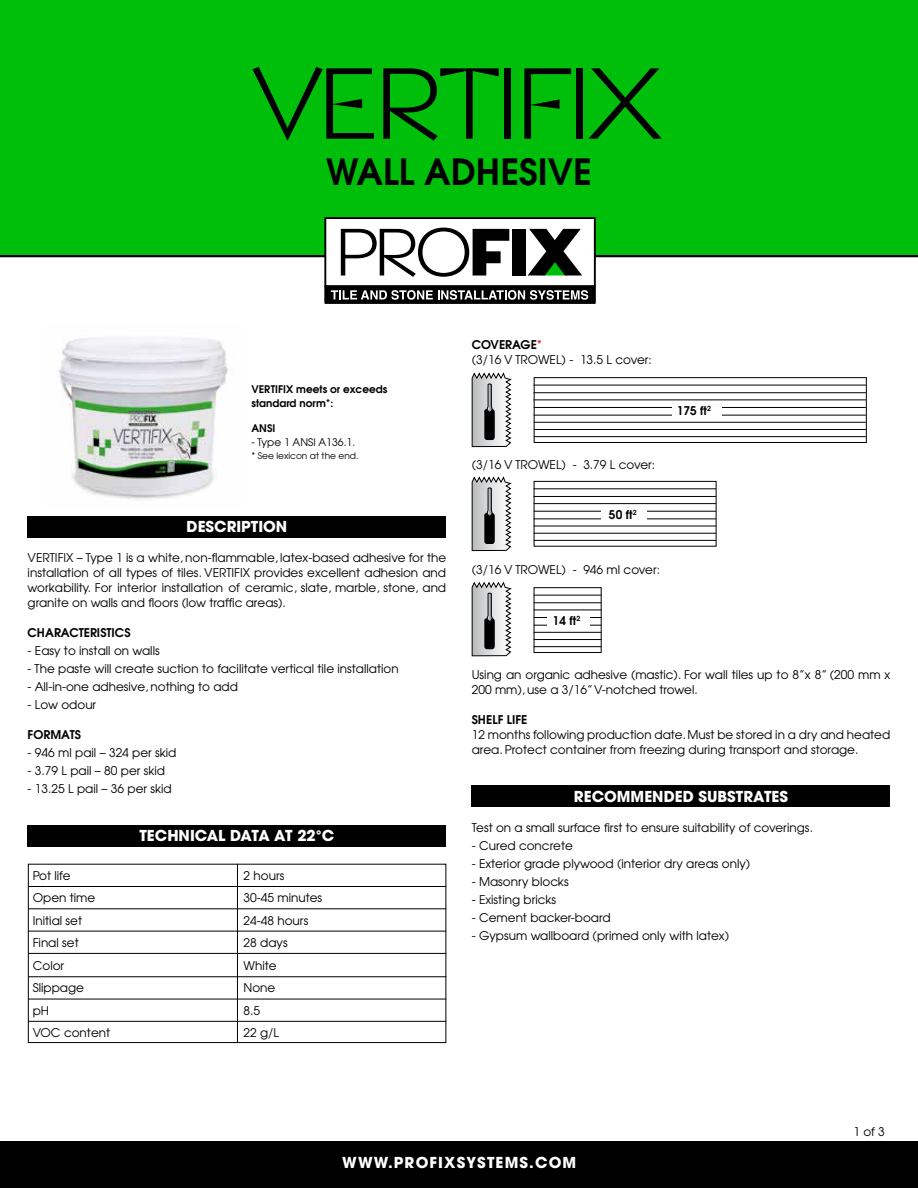
<style>
.page{position:relative;width:918px;height:1188px;background:#fff}
.page>*{position:absolute;margin:0;border:0;box-sizing:border-box;transform-origin:0 0}
.t1{font:300 97.5px "Napoli";color:#000}
.t2{font:600 36px "Avant Garde";color:#000}
.t3{font:700 15px "Avant Garde";color:#fff}
.t4{font:700 15px "Avant Garde";letter-spacing:.075em;color:#fff}
.t5{font:12px/22.5px "Avant Garde";color:#000}
.t6{font:600 12px "Avant Garde";color:#000}
.t7{font:600 10.5px/13.5px "Avant Garde";color:#000}
.t8{font:10.5px "Avant Garde";color:#000}
.t9{font:9px "Avant Garde";color:#000}
.s1{font-weight:600}
.s2{font-weight:600;color:#e31c18}
</style>
<div class="page">
<div style="left:0;top:0;width:918px;height:256px;background:#00bf0b"></div>
<hr style="left:0;top:255px;width:918px;height:2px;background:#000">
<div style="left:0;top:1141px;width:918px;height:47px;background:#000"></div>
<div style="left:325px;top:218px;width:270px;height:68px;background:#fff"></div>
<div style="left:324px;top:217px;width:272px;height:70px;border:2px solid #000"></div>
<svg style="left:341px;top:228px;width:168px;height:49px"></svg>
<div style="left:513px;top:229px;width:13px;height:47px;background:#000"></div>
<svg style="left:528px;top:229px;width:54px;height:47px"></svg>
<div style="left:325px;top:286px;width:270px;height:17px;background:#000"></div>
<div style="left:324px;top:285px;width:272px;height:19px;border:2px solid #000"></div>
<svg style="left:331px;top:290px;width:257px;height:10px"></svg>
<img style="left:58px;top:338px;width:175px;height:162px">
<div style="left:28px;top:516px;width:418px;height:22px;background:#000"></div>
<div style="left:472px;top:785px;width:418px;height:22px;background:#000"></div>
<div style="left:28px;top:825px;width:418px;height:22px;background:#000"></div>
<div style="left:28px;top:864px;width:418px;height:179px;border:1px solid #000"></div>
<hr style="left:28px;top:886px;width:418px;height:1px;background:#000">
<hr style="left:28px;top:908px;width:418px;height:1px;background:#000">
<hr style="left:28px;top:931px;width:418px;height:1px;background:#000">
<hr style="left:28px;top:953px;width:418px;height:1px;background:#000">
<hr style="left:28px;top:976px;width:418px;height:1px;background:#000">
<hr style="left:28px;top:999px;width:418px;height:1px;background:#000">
<hr style="left:28px;top:1021px;width:418px;height:1px;background:#000">
<hr style="left:237px;top:864px;width:1px;height:179px;background:#000">
<div style="left:534px;top:377px;width:333px;height:66px;border:1px solid #000"></div>
<hr style="left:534px;top:385px;width:332px;height:1px;background:#000">
<hr style="left:534px;top:407px;width:332px;height:1px;background:#000">
<hr style="left:534px;top:392px;width:332px;height:1px;background:#000">
<hr style="left:534px;top:415px;width:332px;height:1px;background:#000">
<hr style="left:534px;top:429px;width:332px;height:1px;background:#000">
<hr style="left:534px;top:400px;width:332px;height:1px;background:#000">
<hr style="left:534px;top:422px;width:332px;height:1px;background:#000">
<hr style="left:534px;top:436px;width:332px;height:1px;background:#000">
<div style="left:673px;top:402px;width:49px;height:16px;background:#fff"></div>
<div style="left:534px;top:481px;width:182px;height:66px;border:1px solid #000"></div>
<hr style="left:534px;top:488px;width:182px;height:1px;background:#000">
<hr style="left:534px;top:511px;width:182px;height:1px;background:#000">
<hr style="left:534px;top:496px;width:182px;height:1px;background:#000">
<hr style="left:534px;top:518px;width:182px;height:1px;background:#000">
<hr style="left:534px;top:533px;width:182px;height:1px;background:#000">
<hr style="left:534px;top:503px;width:182px;height:1px;background:#000">
<hr style="left:534px;top:526px;width:182px;height:1px;background:#000">
<hr style="left:534px;top:540px;width:182px;height:1px;background:#000">
<div style="left:602px;top:509px;width:45px;height:13px;background:#fff"></div>
<div style="left:534px;top:587px;width:68px;height:66px;border:1px solid #000"></div>
<hr style="left:534px;top:595px;width:67px;height:1px;background:#000">
<hr style="left:534px;top:617px;width:67px;height:1px;background:#000">
<hr style="left:534px;top:602px;width:67px;height:1px;background:#000">
<hr style="left:534px;top:625px;width:67px;height:1px;background:#000">
<hr style="left:534px;top:639px;width:67px;height:1px;background:#000">
<hr style="left:534px;top:610px;width:67px;height:1px;background:#000">
<hr style="left:534px;top:632px;width:67px;height:1px;background:#000">
<hr style="left:534px;top:646px;width:67px;height:1px;background:#000">
<div style="left:548px;top:613px;width:42px;height:15px;background:#fff"></div>
<svg style="left:471px;top:372px;width:41px;height:75px"></svg>
<svg style="left:471px;top:476px;width:41px;height:75px"></svg>
<svg style="left:471px;top:581px;width:41px;height:76px"></svg>
<h1 class="t1" style="left:255px;top:45px;width:406px">VERTIFIX</h1>
<h2 class="t2" style="left:326px;top:148px;width:267px">WALL ADHESIVE</h2>
<p class="t7" style="left:252px;top:382px;width:137px;text-indent:27px">FIX MEETS OR EXCEEDS<br>STANDARD NORM*:</p>
<p class="t7" style="left:252px;top:421px;width:21px">ANSI</p>
<p class="t8" style="left:252px;top:435px;width:105px">- Type 1 ANSI A136.1.</p>
<p class="t9" style="left:252px;top:450px;width:109px">* See lexicon at the end.</p>
<p class="t7" style="left:252px;top:382px;width:13px">VERTI</p>
<p class="t3" style="left:187px;top:517px;width:102px">DESCRIPTION</p>
<p class="t5" style="left:28px;top:550px;width:420px;line-height:15px;text-align:justify">VERTIFIX – Type 1 is a white, non-flammable, latex-based adhesive for the installation of all types of tiles. VERTIFIX provides excellent adhesion and workability. For interior installation of ceramic, slate, marble, stone, and granite on walls and floors (low traffic areas).</p>
<p class="t6" style="left:28px;top:625px;width:104px">CHARACTERISTICS</p>
<p class="t5" style="left:28px;top:640px;width:134px">- Easy to install on walls</p>
<p class="t5" style="left:28px;top:658px;width:373px">- The paste will create suction to facilitate vertical tile installation</p>
<p class="t5" style="left:28px;top:676px;width:212px">- All-in-one adhesive, nothing to add</p>
<p class="t5" style="left:28px;top:694px;width:70px">- Low odour</p>
<p class="t6" style="left:28px;top:727px;width:55px">FORMATS</p>
<p class="t5" style="left:28px;top:742px;width:150px">- 946 ml pail – 324 per skid</p>
<p class="t5" style="left:28px;top:760px;width:139px">- 3.79 L pail – 80 per skid</p>
<p class="t5" style="left:28px;top:778px;width:146px">- 13.25 L pail – 36 per skid</p>
<p class="t3" style="left:139px;top:826px;width:195px">TECHNICAL DATA AT 22°C</p>
<p class="t5" style="left:33px;top:864px;width:79px">Pot life<br>Open time<br>Initial set<br>Final set<br>Color<br>Slippage<br>pH<br>VOC content</p>
<p class="t5" style="left:244px;top:864px;width:80px">2 hours<br>30-45 minutes<br>24-48 hours<br>28 days<br>White<br>None<br>8.5<br>22 g/L</p>
<p class="t5" style="left:472px;top:336px;width:182px;line-height:15px"><span class="s1">COVERAGE</span><span class="s2">*<br></span>(3/16 V trowel) - 13.5 L cover:</p>
<p class="t5" style="left:472px;top:453px;width:185px">(3/16 V trowel) - 3.79 L cover:</p>
<p class="t6" style="left:609px;top:507px;width:29px">50 FT<sup>2</sup></p>
<p class="t5" style="left:472px;top:558px;width:190px">(3/16 V trowel) - 946 ml cover:</p>
<p class="t6" style="left:553px;top:613px;width:29px">14 FT<sup>2</sup></p>
<p class="t6" style="left:677px;top:403px;width:36px">175 FT<sup>2</sup></p>
<p class="t5" style="left:472px;top:666px;width:420px;line-height:15px">Using an organic adhesive (mastic). For wall tiles up to 8”x 8” (200 mm x<br>200 mm), use a 3/16” V-notched trowel.</p>
<p class="t6" style="left:472px;top:711px;width:57px">SHELF LIFE</p>
<p class="t5" style="left:472px;top:726px;width:420px;line-height:15px">12 months following production date. Must be stored in a dry and heated area. Protect container from freezing during transport and storage.</p>
<p class="t3" style="left:574px;top:786px;width:216px">RECOMMENDED SUBSTRATES</p>
<p class="t5" style="left:472px;top:816px;width:343px">Test on a small surface first to ensure suitability of coverings.</p>
<p class="t5" style="left:472px;top:834px;width:103px">- Cured concrete</p>
<p class="t5" style="left:472px;top:852px;width:280px">- Exterior grade plywood (interior dry areas only)</p>
<p class="t5" style="left:472px;top:870px;width:98px">- Masonry blocks</p>
<p class="t5" style="left:472px;top:888px;width:86px">- Existing bricks</p>
<p class="t5" style="left:472px;top:906px;width:141px">- Cement backer-board</p>
<p class="t5" style="left:472px;top:924px;width:259px">- Gypsum wallboard (primed only with latex)</p>
<p class="t5" style="left:853px;top:1121px;width:33px">1 of 3</p>
<p class="t4" style="left:342px;top:1153px;width:236px">WWW.PROFIXSYSTEMS.COM</p>
</div>
